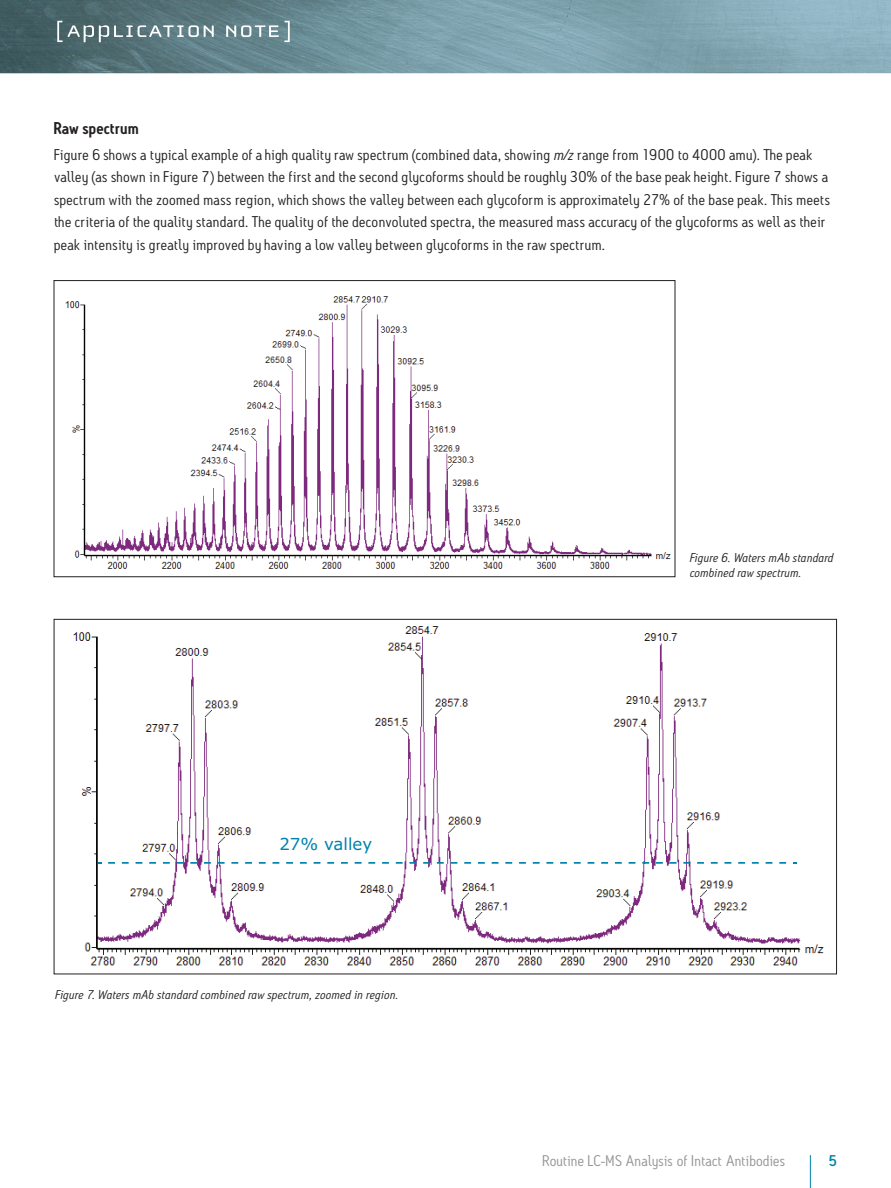
<style>
.page{position:relative;width:891px;height:1188px;background:#fff}
.page>*{position:absolute;margin:0;border:0;box-sizing:border-box;transform-origin:0 0}
.t1{font:600 16.5px "Antitled OT";letter-spacing:.02em;color:#231f20}
.t2{font:16.5px "Verdana";color:#0083ad}
.t3{font:15px/22.5px "Antitled OT";letter-spacing:.02em;color:#231f20;scale:1.05 1}
.t4{font:15px "Antitled OT";letter-spacing:.01em;color:#939598;scale:1.05 1}
.t5{font:500 15px "Antitled OT";color:#0083ad;scale:1.05 1}
.t6{font:italic 12.3px/15.8px "Antitled OT";letter-spacing:.02em;color:#231f20;scale:1.05 1}
.s1{font-style:italic}
</style>
<div class="page">
<hr style="left:810px;top:1155px;width:1px;height:33px;background:#0083ad">
<img style="left:0;top:0;width:891px;height:73px">
<svg style="left:57px;top:21px;width:157px;height:21px"></svg>
<svg style="left:226px;top:21px;width:64px;height:21px"></svg>
<img style="left:65px;top:296px;width:606px;height:273px">
<img style="left:73px;top:626px;width:751px;height:340px">
<svg style="left:108px;top:862px;width:7px;height:2px"></svg>
<svg style="left:122px;top:862px;width:7px;height:2px"></svg>
<svg style="left:136px;top:862px;width:6px;height:2px"></svg>
<svg style="left:149px;top:862px;width:7px;height:2px"></svg>
<svg style="left:163px;top:862px;width:7px;height:2px"></svg>
<svg style="left:177px;top:862px;width:6px;height:2px"></svg>
<svg style="left:190px;top:862px;width:7px;height:2px"></svg>
<svg style="left:204px;top:862px;width:7px;height:2px"></svg>
<svg style="left:218px;top:862px;width:7px;height:2px"></svg>
<svg style="left:231px;top:862px;width:7px;height:2px"></svg>
<svg style="left:245px;top:862px;width:7px;height:2px"></svg>
<svg style="left:259px;top:862px;width:7px;height:2px"></svg>
<svg style="left:273px;top:862px;width:6px;height:2px"></svg>
<svg style="left:286px;top:862px;width:7px;height:2px"></svg>
<svg style="left:300px;top:862px;width:7px;height:2px"></svg>
<svg style="left:314px;top:862px;width:6px;height:2px"></svg>
<svg style="left:327px;top:862px;width:7px;height:2px"></svg>
<svg style="left:341px;top:862px;width:7px;height:2px"></svg>
<svg style="left:355px;top:862px;width:7px;height:2px"></svg>
<svg style="left:368px;top:862px;width:7px;height:2px"></svg>
<svg style="left:382px;top:862px;width:7px;height:2px"></svg>
<svg style="left:396px;top:862px;width:7px;height:2px"></svg>
<svg style="left:409px;top:862px;width:7px;height:2px"></svg>
<svg style="left:423px;top:862px;width:7px;height:2px"></svg>
<svg style="left:437px;top:862px;width:7px;height:2px"></svg>
<svg style="left:451px;top:862px;width:6px;height:2px"></svg>
<svg style="left:464px;top:862px;width:7px;height:2px"></svg>
<svg style="left:478px;top:862px;width:7px;height:2px"></svg>
<svg style="left:492px;top:862px;width:7px;height:2px"></svg>
<svg style="left:505px;top:862px;width:7px;height:2px"></svg>
<svg style="left:519px;top:862px;width:7px;height:2px"></svg>
<svg style="left:533px;top:862px;width:7px;height:2px"></svg>
<svg style="left:546px;top:862px;width:7px;height:2px"></svg>
<svg style="left:560px;top:862px;width:7px;height:2px"></svg>
<svg style="left:574px;top:862px;width:7px;height:2px"></svg>
<svg style="left:588px;top:862px;width:6px;height:2px"></svg>
<svg style="left:601px;top:862px;width:7px;height:2px"></svg>
<svg style="left:615px;top:862px;width:7px;height:2px"></svg>
<svg style="left:629px;top:862px;width:6px;height:2px"></svg>
<svg style="left:642px;top:862px;width:7px;height:2px"></svg>
<svg style="left:656px;top:862px;width:7px;height:2px"></svg>
<svg style="left:670px;top:862px;width:7px;height:2px"></svg>
<svg style="left:683px;top:862px;width:7px;height:2px"></svg>
<svg style="left:697px;top:862px;width:7px;height:2px"></svg>
<svg style="left:711px;top:862px;width:7px;height:2px"></svg>
<svg style="left:725px;top:862px;width:6px;height:2px"></svg>
<svg style="left:738px;top:862px;width:7px;height:2px"></svg>
<svg style="left:752px;top:862px;width:7px;height:2px"></svg>
<svg style="left:766px;top:862px;width:6px;height:2px"></svg>
<svg style="left:779px;top:862px;width:7px;height:2px"></svg>
<p class="t1" style="left:54px;top:118px;width:86px">Raw spectrum</p>
<p class="t3" style="left:54px;top:143px;width:741px">Figure 6 shows a typical example of a high quality raw spectrum (combined data, showing <span class="s1">m/z</span> range from 1900 to 4000 amu). The peak valley (as shown in Figure 7) between the first and the second glycoforms should be roughly 30% of the base peak height. Figure 7 shows a spectrum with the zoomed mass region, which shows the valley between each glycoform is approximately 27% of the base peak. This meets the criteria of the quality standard. The quality of the deconvoluted spectra, the measured mass accuracy of the glycoforms as well as their peak intensity is greatly improved by having a low valley between glycoforms in the raw spectrum.</p>
<p class="t2" style="left:279px;top:833px;width:94px">27% valley</p>
<p class="t6" style="left:56px;top:986px;width:328px">Figure 7. Waters mAb standard combined raw spectrum, zoomed in region.</p>
<p class="t6" style="left:690px;top:549px;width:138px">Figure 6. Waters mAb standard combined raw spectrum.</p>
<p class="t4" style="left:543px;top:1151px;width:232px">Routine LC-MS Analysis of Intact Antibodies</p>
<p class="t5" style="left:829px;top:1151px;width:10px">5</p>
</div>
